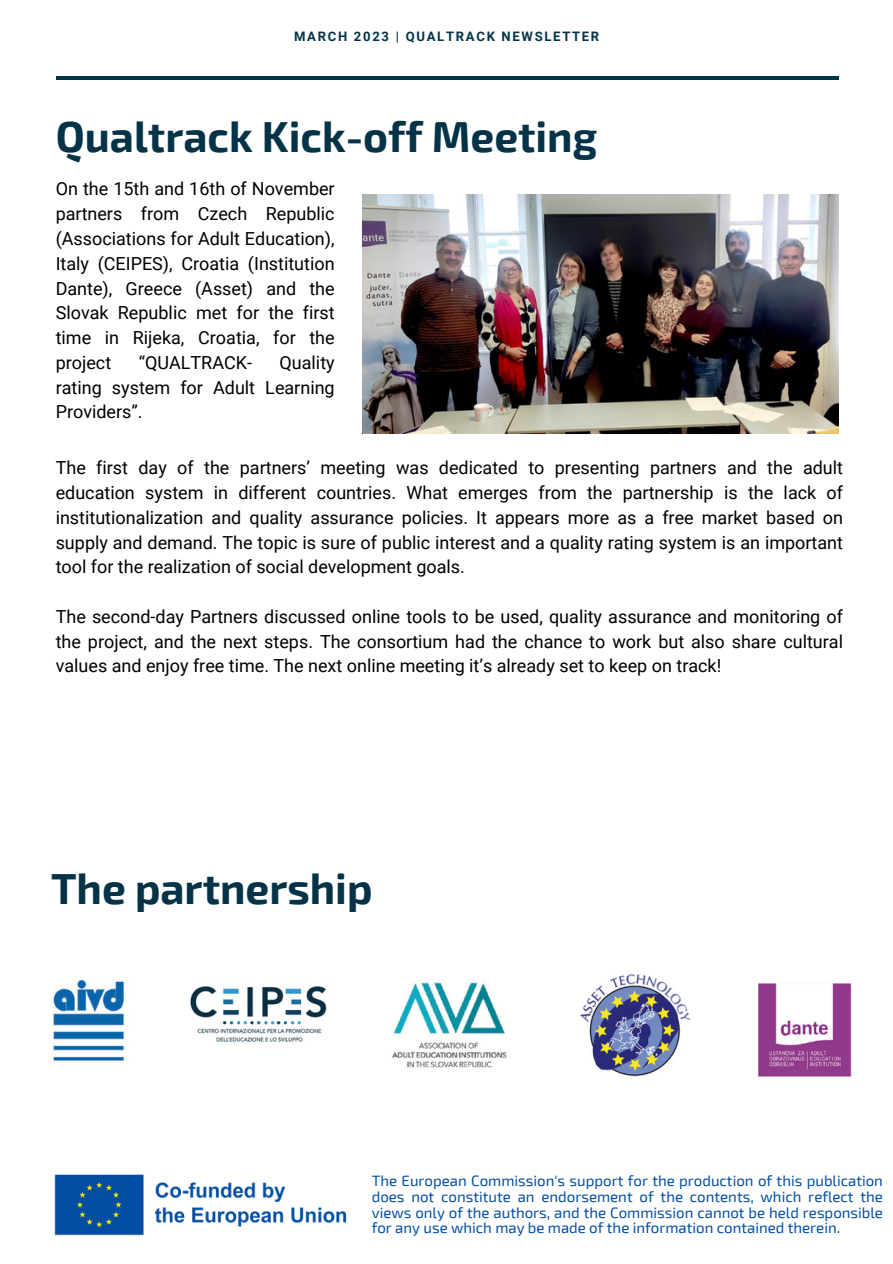
<style>
.page{position:relative;width:893px;height:1264px;background:#fff}
.page>*{position:absolute;margin:0;border:0;box-sizing:border-box;transform-origin:0 0}
.t1{font:700 42.45px "Exo 2";color:#043348}
.t2{font:18px/24.8px "Roboto";color:#000;text-align:justify}
.t3{font:15px/15.8px "Exo 2";color:#044ea2;text-align:justify}
.t4{font:700 13.05px "Roboto";letter-spacing:.13em;color:#043348}
</style>
<div class="page">
<hr style="left:56px;top:76px;width:782px;height:4px;background:#043348">
<img style="left:54px;top:1174px;width:293px;height:62px">
<img style="left:362px;top:194px;width:476px;height:240px">
<img style="left:53px;top:974px;width:799px;height:103px">
<h2 class="t4" style="left:294px;top:29px;width:307px">MARCH 2023 | QUALTRACK NEWSLETTER</h2>
<h1 class="t1" style="left:56px;top:109px;width:543px">Qualtrack Kick-off Meeting</h1>
<h2 class="t2" style="left:56px;top:177px;width:280px">On the 15th and 16th of November partners from Czech Republic (Associations for Adult Education), Italy (CEIPES), Croatia (Institution Dante), Greece (Asset) and the Slovak Republic met for the first time in Rijeka, Croatia, for the project</h2>
<h2 class="t2" style="left:139px;top:350px;width:115px">“QUALTRACK-</h2>
<h2 class="t2" style="left:56px;top:350px;width:280px;text-indent:224px">Quality rating system for Adult Learning Providers”.</h2>
<h1 class="t2" style="left:56px;top:455px;width:788px">The first day of the partners’ meeting was dedicated to presenting partners and the adult education system in different countries. What emerges from the partnership is the lack of institutionalization and quality assurance policies. It appears more as a free market based on supply and demand. The topic is sure of public interest and a quality rating system is an important tool for the realization of social development goals.</h1>
<p class="t2" style="left:56px;top:604px;width:788px">The second-day Partners discussed online tools to be used, quality assurance and monitoring of the project, and the next steps. The consortium had the chance to work but also share cultural values and enjoy free time. The next online meeting it’s already set to keep on track!</p>
<p class="t1" style="left:51px;top:861px;width:323px">The partnership</p>
<h2 class="t3" style="left:372px;top:1172px;width:512px">The European Commission's support for the production of this publication does not constitute an endorsement of the contents, which reflect the views only of the authors, and the Commission cannot be held responsible for any use which may be made of the information contained therein.</h2>
</div>
